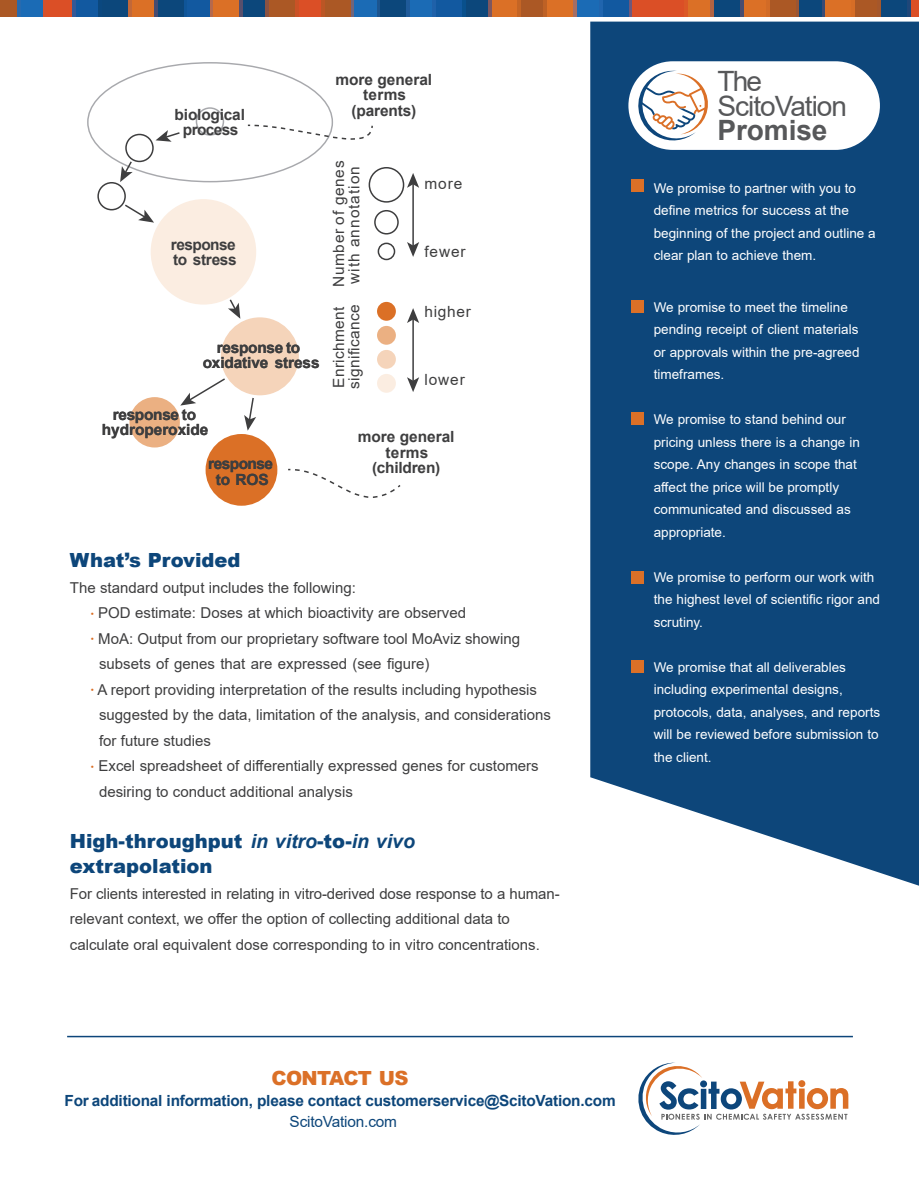
<style>
.page{position:relative;width:919px;height:1188px;background:#fff}
.page>*{position:absolute;margin:0;border:0;box-sizing:border-box;transform-origin:0 0}
.t1{font:28.05px/24.8px "Arial";letter-spacing:-.035em;color:#57585a}
.t2{font:700 28.05px "Arial";letter-spacing:-.005em;color:#57585a}
.t3{font:900 19.5px/25.5px "Arial";color:#0d467a}
.t4{font:900 19.5px "Arial";letter-spacing:-.035em;color:#db7027}
.t5{font:700 15.45px/15.3px "Arial";letter-spacing:-.01em;color:#3e3e3f;text-align:center}
.t6{font:700 15.45px/15.3px "Arial";letter-spacing:-.035em;color:#3e3e3f}
.t7{font:15.45px/15.3px "Arial";letter-spacing:.065em;color:#3e3e3f}
.t8{font:15.45px/15.3px "Arial";letter-spacing:.02em;color:#3e3e3f}
.t9{font:15.45px "Arial";letter-spacing:.04em;color:#3e3e3f}
.t10{font:700 15.3px "Arial";letter-spacing:-.015em;color:#0d467a}
.t11{font:15.3px "Arial";letter-spacing:-.01em;color:#0d467a}
.t12{font:15px/25.5px "Arial";color:#3e3e3f}
.t13{font:13.5px/22.5px "Arial";color:#fff}
.s1{font-size:9px;color:#db7027}
.s2{font-weight:700;font-style:italic}
</style>
<div class="page">
<svg style="left:0;top:0;width:918px;height:17px;background:#725a5a"></svg>
<svg style="left:590px;top:22px;width:328px;height:864px;background:#1d5283"></svg>
<div style="left:631px;top:179px;width:12px;height:13px;background:#db7027"></div>
<div style="left:631px;top:300px;width:12px;height:13px;background:#db7027"></div>
<div style="left:631px;top:413px;width:12px;height:12px;background:#db7027"></div>
<div style="left:631px;top:571px;width:12px;height:13px;background:#db7027"></div>
<div style="left:631px;top:660px;width:12px;height:13px;background:#db7027"></div>
<div style="left:196px;top:107px;width:28px;height:29px;border:2px solid #a8a9ad;border-radius:50%"></div>
<div style="left:125px;top:134px;width:29px;height:28px;border:2px solid #3e3e3f;border-radius:50%"></div>
<div style="left:97px;top:182px;width:29px;height:28px;border:2px solid #3e3e3f;border-radius:50%"></div>
<div style="left:368px;top:167px;width:36px;height:36px;border:2px solid #3e3e3f;border-radius:50%"></div>
<div style="left:374px;top:210px;width:24px;height:25px;border:2px solid #3e3e3f;border-radius:50%"></div>
<div style="left:377px;top:243px;width:18px;height:17px;border:2px solid #3e3e3f;border-radius:50%"></div>
<div style="left:377px;top:302px;width:19px;height:19px;background:#db7026;border-radius:50%"></div>
<div style="left:377px;top:326px;width:19px;height:19px;background:#ebb082;border-radius:50%"></div>
<div style="left:377px;top:350px;width:19px;height:19px;background:#f5d4ba;border-radius:50%"></div>
<div style="left:377px;top:374px;width:19px;height:19px;background:#fbede1;border-radius:50%"></div>
<div style="left:151px;top:199px;width:105px;height:106px;background:#fbede1;border-radius:50%"></div>
<div style="left:221px;top:317px;width:78px;height:78px;background:#f5d4ba;border-radius:50%"></div>
<div style="left:129px;top:397px;width:51px;height:51px;background:#ebb082;border-radius:50%"></div>
<div style="left:205px;top:434px;width:72px;height:72px;background:#db7026;border-radius:50%"></div>
<hr style="left:412px;top:184px;width:2px;height:62px;background:#3e3e3f">
<svg style="left:407px;top:173px;width:12px;height:15px"></svg>
<svg style="left:407px;top:242px;width:12px;height:15px"></svg>
<hr style="left:412px;top:319px;width:2px;height:63px;background:#3e3e3f">
<svg style="left:407px;top:308px;width:12px;height:15px"></svg>
<svg style="left:407px;top:377px;width:12px;height:15px"></svg>
<svg style="left:155px;top:130px;width:25px;height:12px"></svg>
<svg style="left:120px;top:160px;width:13px;height:22px"></svg>
<svg style="left:228px;top:298px;width:12px;height:21px"></svg>
<svg style="left:180px;top:378px;width:45px;height:28px"></svg>
<svg style="left:244px;top:397px;width:12px;height:34px"></svg>
<svg style="left:123px;top:203px;width:31px;height:20px"></svg>
<svg style="left:288px;top:468px;width:113px;height:30px"></svg>
<svg style="left:247px;top:124px;width:126px;height:26px"></svg>
<div style="left:625px;top:58px;width:257px;height:95px;background:#fff;border:3px solid #0d467b;border-radius:46px"></div>
<svg style="left:633px;top:69px;width:75px;height:74px"></svg>
<hr style="left:67px;top:1036px;width:785px;height:1px;background:#0d467a">
<svg style="left:638px;top:1062px;width:210px;height:73px"></svg>
<p class="t5" style="left:175px;top:108px;width:72px">biological process</p>
<p class="t6" style="left:171px;top:238px;width:67px">response to stress</p>
<p class="t5" style="left:203px;top:341px;width:118px">response to oxidative stress</p>
<p class="t5" style="left:102px;top:408px;width:108px">response to hydroperoxide</p>
<p class="t6" style="left:208px;top:458px;width:66px;text-align:center">response to ROS</p>
<p class="t5" style="left:335px;top:73px;width:98px">more general terms (parents)</p>
<p class="t7" style="left:332px;top:287px;width:128px;rotate:-90deg">Number of genes with annotation</p>
<p class="t8" style="left:332px;top:389px;width:86px;rotate:-90deg">Enrichment significance</p>
<p class="t9" style="left:424px;top:305px;width:48px">higher</p>
<p class="t9" style="left:424px;top:177px;width:39px">more</p>
<p class="t9" style="left:424px;top:246px;width:43px">fewer</p>
<p class="t9" style="left:424px;top:374px;width:42px">lower</p>
<p class="t5" style="left:358px;top:431px;width:98px">more general terms (children)</p>
<h2 class="t3" style="left:70px;top:550px;width:172px">What’s Provided</h2>
<p class="t12" style="left:70px;top:576px;width:287px">The standard output includes the following:</p>
<p class="t12" style="left:91px;top:602px;width:376px"><span class="s1">•</span> POD estimate: Doses at which bioactivity are observed</p>
<p class="t12" style="left:99px;top:627px;width:422px;text-indent:-8px"><span class="s1">•</span> MoA: Output from our proprietary software tool MoAviz showing subsets of genes that are expressed (see figure)</p>
<p class="t12" style="left:99px;top:678px;width:453px;text-indent:-8px"><span class="s1">•</span> A report providing interpretation of the results including hypothesis suggested by the data, limitation of the analysis, and considerations for future studies</p>
<p class="t12" style="left:99px;top:755px;width:441px;text-indent:-8px"><span class="s1">•</span> Excel spreadsheet of differentially expressed genes for customers desiring to conduct additional analysis</p>
<h2 class="t3" style="left:70px;top:830px;width:346px">High-throughput <span class="s2">in vitro</span>-to-<span class="s2">in vivo </span>extrapolation</h2>
<p class="t12" style="left:70px;top:882px;width:491px">For clients interested in relating in vitro-derived dose response to a human&shy;relevant context, we offer the option of collecting additional data to calculate oral equivalent dose corresponding to in vitro concentrations.</p>
<h1 class="t1" style="left:717px;top:71px;width:131px">The<br>ScitoVation</h1>
<h1 class="t2" style="left:717px;top:120px;width:111px">Promise</h1>
<p class="t13" style="left:653px;top:178px;width:223px">We promise to partner with you to define metrics for success at the beginning of the project and outline a clear plan to achieve them.</p>
<p class="t13" style="left:653px;top:297px;width:207px">We promise to meet the timeline pending receipt of client materials or approvals within the pre-agreed timeframes.</p>
<p class="t13" style="left:653px;top:410px;width:208px">We promise to stand behind our pricing unless there is a change in scope. Any changes in scope that affect the price will be promptly communicated and discussed as appropriate.</p>
<p class="t13" style="left:653px;top:567px;width:228px">We promise to perform our work with the highest level of scientific rigor and scrutiny.</p>
<p class="t13" style="left:653px;top:657px;width:228px">We promise that all deliverables including experimental designs, protocols, data, analyses, and reports will be reviewed before submission to the client.</p>
<h2 class="t4" style="left:271px;top:1071px;width:138px">CONTACT US</h2>
<p class="t10" style="left:65px;top:1095px;width:552px">For additional information, please contact customerservice@ScitoVation.com</p>
<p class="t11" style="left:289px;top:1116px;width:109px">ScitoVation.com</p>
</div>
